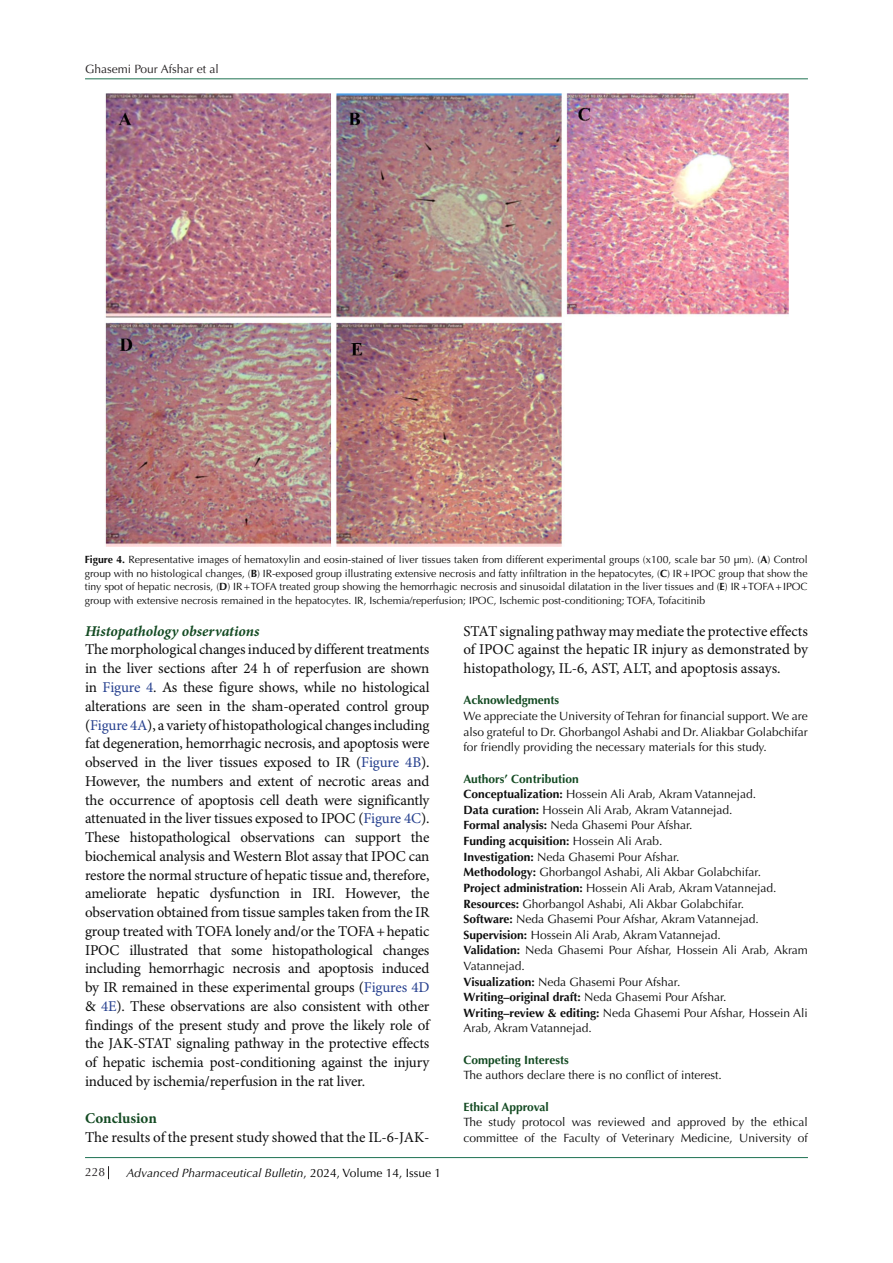
<style>
.page{position:relative;width:893px;height:1263px;background:#fff}
.page>*{position:absolute;margin:0;border:0;box-sizing:border-box;transform-origin:0 0}
.t1{font:15px/18.8px "Minion Pro";letter-spacing:-.005em;color:#0d0d0d;text-align:justify}
.t2{font:italic 700 15px "Minion Pro";color:#144b23}
.t3{font:700 15px "Minion Pro";color:#144b23}
.HTML_Preformatted{font:12px/15.6px "Optima LT Std";color:#0d0d0d}
.t4{font:700 12px "Optima LT Std";color:#0d0d0d}
.HTML_Preformatted-2{font:700 12px "Optima LT Std";color:#144b23}
.t5{font:italic 12px "Optima LT Std";color:#000}
.t6{font:12px "Optima LT Std";color:#231f20}
.HTML_Preformatted-3{font:10.5px/13.5px "Optima LT Std";color:#0d0d0d;text-align:justify}
.s1{font-weight:700}
.s2{color:#253f8e}
.s3{color:#0b0c0b}
.s4{font-style:normal}
.s5{font-weight:400}
</style>
<div class="page">
<svg style="left:108px;top:1166px;width:1px;height:13px"></svg>
<hr style="left:85px;top:1157px;width:723px;height:1px;background:#1e7252">
<hr style="left:85px;top:78px;width:723px;height:1px;background:#1e7252">
<img style="left:105px;top:94px;width:683px;height:453px">
<p class="t6" style="left:85px;top:62px;width:135px">Ghasemi Pour Afshar et al</p>
<p class="HTML_Preformatted-3" style="left:85px;top:553px;width:724px"><span class="s1">Figure 4.</span> Representative images of hematoxylin and eosin-stained of liver tissues taken from different experimental groups (x100, scale bar 50 µm). (<span class="s1">A</span>) Control group with no histological changes, (<span class="s1">B</span>) IR-exposed group illustrating extensive necrosis and fatty infiltration in the hepatocytes, (<span class="s1">C</span>) IR+IPOC group that show the tiny spot of hepatic necrosis, (<span class="s1">D</span>) IR+TOFA treated group showing the hemorrhagic necrosis and sinusoidal dilatation in the liver tissues and (<span class="s1">E</span>) IR+TOFA+IPOC group with extensive necrosis remained in the hepatocytes. IR, Ischemia/reperfusion; IPOC, Ischemic post-conditioning; TOFA, Tofacitinib</p>
<p class="t2" style="left:85px;top:620px;width:176px">Histopathology observations</p>
<p class="t1" style="left:85px;top:641px;width:346px">The morphological changes induced by different treatments in the liver sections after 24 h of reperfusion are shown in <span class="s2">Figure 4</span><span class="s3">. A</span>s these figure shows, while no histological alterations are seen in the sham-operated control group (<span class="s2">Figure 4A</span><span class="s3">), a vari</span>ety of histopathological changes including fat degeneration, hemorrhagic necrosis, and apoptosis were observed in the liver tissues exposed to IR (<span class="s2">Figure 4B</span><span class="s3">).<br></span>However, the numbers and extent of necrotic areas and the occurrence of apoptosis cell death were significantly attenuated in the liver tissues exposed to IP<span class="s3">OC (</span><span class="s2">Figure 4C</span><span class="s3">).<br>These</span> histopathological observations can support the biochemical analysis and Western Blot assay that IPOC can restore the normal structure of hepatic tissue and, therefore, ameliorate hepatic dysfunction in IRI. However, the observation obtained from tissue samples taken from the IR group treated with TOFA lonely and/or the TOFA+hepatic IPOC illustrated that some histopathological changes including hemorrhagic necrosis and apoptosis induced by IR remained in these experimental groups (<span class="s2">Figures 4D </span><span class="s3">&amp;</span> <span class="s2">4E</span>). These observations are also consistent with other findings of the present study and prove the likely role of the JAK-STAT signaling pathway in the protective effects of hepatic ischemia post-conditioning against the injury induced by ischemia/reperfusion in the rat liver.</p>
<p class="t3" style="left:85px;top:1108px;width:73px">Conclusion</p>
<p class="t1" style="left:85px;top:1128px;width:346px">The results of the present study showed that the IL-6-JAK-</p>
<p class="t6" style="left:85px;top:1165px;width:22px">228</p>
<p class="t5" style="left:126px;top:1165px;width:316px">Advanced Pharmaceutical Bulletin<span class="s4">, 2024, Volume 14, Issue 1</span></p>
<p class="t1" style="left:463px;top:622px;width:346px">STAT signaling pathway may mediate the protective effects of IPOC against the hepatic IR injury as demonstrated by histopathology, IL-6, AST, ALT, and apoptosis assays.</p>
<p class="HTML_Preformatted-2" style="left:463px;top:693px;width:97px">Acknowledgments</p>
<p class="HTML_Preformatted" style="left:463px;top:708px;width:346px;text-align:justify">We appreciate the University of Tehran for financial support. We are also grateful to Dr. Ghorbangol Ashabi and Dr. Aliakbar Golabchifar for friendly providing the necessary materials for this study.</p>
<p class="HTML_Preformatted-2" style="left:463px;top:771px;width:117px">Authors’ Contribution</p>
<p class="HTML_Preformatted" style="left:463px;top:786px;width:294px"><span class="s1">Conceptualization:</span> Hossein Ali Arab, Akram Vatannejad.</p>
<p class="HTML_Preformatted" style="left:463px;top:802px;width:271px"><span class="s1">Data curation:</span> Hossein Ali Arab, Akram Vatannejad.</p>
<p class="HTML_Preformatted" style="left:463px;top:818px;width:231px"><span class="s1">Formal analysis:</span> Neda Ghasemi Pour Afshar.</p>
<p class="t4" style="left:463px;top:834px;width:201px">Funding acquisition: <span class="s5">Hossein Ali Arab.</span></p>
<p class="HTML_Preformatted" style="left:463px;top:849px;width:217px"><span class="s1">Investigation:</span> Neda Ghasemi Pour Afshar.</p>
<p class="HTML_Preformatted" style="left:463px;top:864px;width:299px"><span class="s1">Methodology:</span> Ghorbangol Ashabi, Ali Akbar Golabchifar.</p>
<p class="HTML_Preformatted" style="left:463px;top:880px;width:314px"><span class="s1">Project administration:</span> Hossein Ali Arab, Akram Vatannejad.</p>
<p class="HTML_Preformatted" style="left:463px;top:896px;width:282px"><span class="s1">Resources:</span> Ghorbangol Ashabi, Ali Akbar Golabchifar.</p>
<p class="HTML_Preformatted" style="left:463px;top:911px;width:297px"><span class="s1">Software:</span> Neda Ghasemi Pour Afshar, Akram Vatannejad.</p>
<p class="HTML_Preformatted" style="left:463px;top:927px;width:259px"><span class="s1">Supervision:</span> Hossein Ali Arab, Akram Vatannejad.</p>
<p class="HTML_Preformatted" style="left:463px;top:943px;width:346px"><span class="s1">Validation:</span> Neda Ghasemi Pour Afshar, Hossein Ali Arab, Akram<br>Vatannejad.</p>
<p class="HTML_Preformatted" style="left:463px;top:974px;width:218px"><span class="s1">Visualization:</span> Neda Ghasemi Pour Afshar.</p>
<p class="t4" style="left:463px;top:990px;width:264px">Writing–original draft: <span class="s5">Neda Ghasemi Pour Afshar.</span></p>
<p class="HTML_Preformatted" style="left:463px;top:1005px;width:346px"><span class="s1">Writing–review &amp; editing:</span> Neda Ghasemi Pour Afshar, Hossein Ali<br>Arab, Akram Vatannejad.</p>
<p class="HTML_Preformatted-2" style="left:463px;top:1052px;width:107px">Competing Interests</p>
<p class="HTML_Preformatted" style="left:463px;top:1067px;width:260px">The authors declare there is no conflict of interest.</p>
<p class="HTML_Preformatted-2" style="left:463px;top:1099px;width:87px">Ethical Approval</p>
<p class="HTML_Preformatted" style="left:463px;top:1114px;width:346px">The study protocol was reviewed and approved by the ethical committee of the Faculty of Veterinary Medicine, University of</p>
</div>
